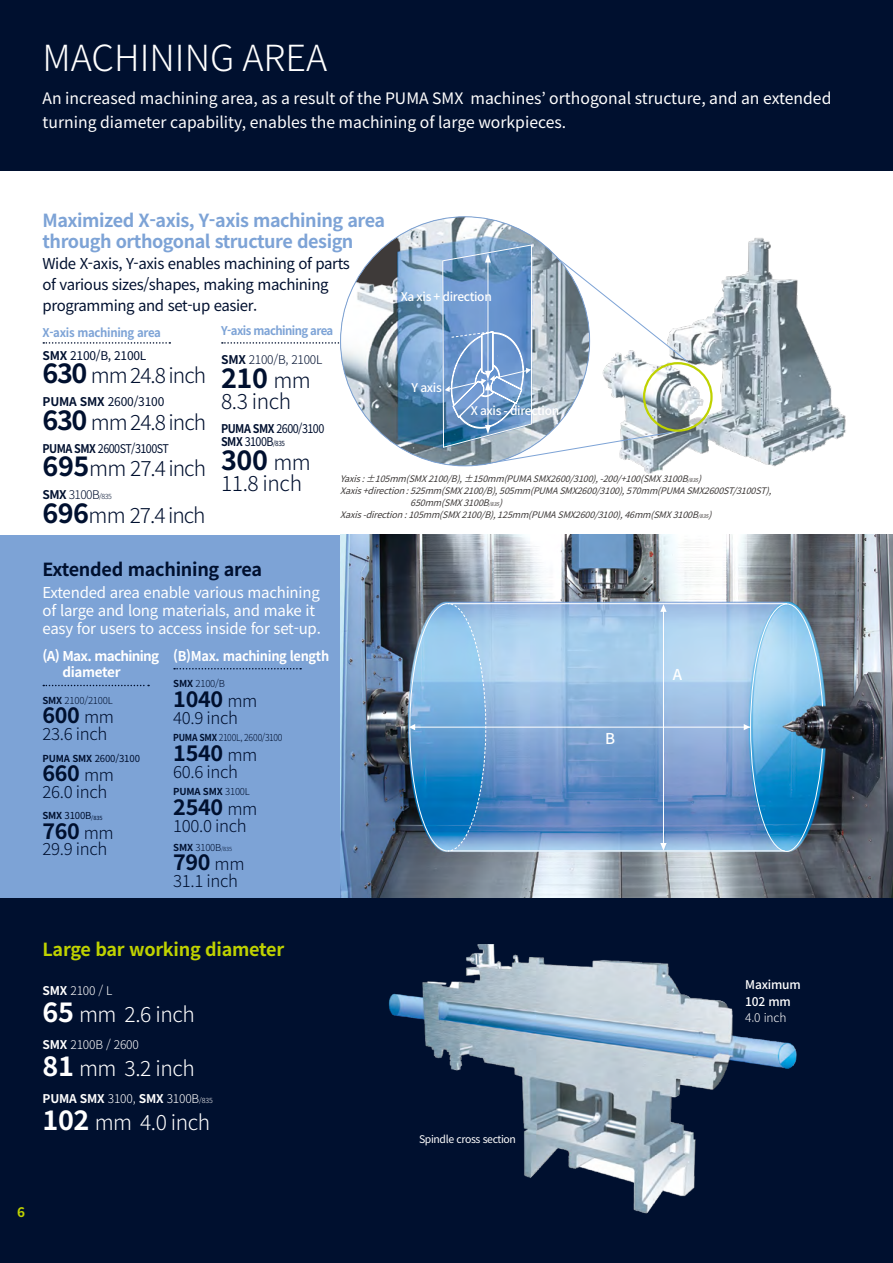
<style>
.page{position:relative;width:893px;height:1263px;background:#fff}
.page>*{position:absolute;margin:0;border:0;box-sizing:border-box;transform-origin:0 0}
.t1{font:300 36px "Noto Sans KR";color:#fff}
.t2{font:700 27px "Noto Sans KR";letter-spacing:-.015em;color:#00102f}
.t3{font:700 21.6px "Noto Sans KR";letter-spacing:-.015em;color:#00102f}
.t4{font:300 21px "Noto Sans KR";letter-spacing:-.05em;color:#00102f}
.t5{font:300 21px "Noto Sans KR";letter-spacing:-.02em;color:#fff}
.t6{font:700 18px/21px "Noto Sans KR";letter-spacing:-.025em;color:#7da3d6}
.t7{font:700 18px "Noto Sans KR";letter-spacing:-.015em;color:#bfd200}
.t8{font:700 18px "Noto Sans KR";letter-spacing:-.015em;color:#00102f}
.t9{font:300 16.8px "Noto Sans KR";letter-spacing:-.02em;color:#00102f}
.t10{font:15.75px/24px "Noto Sans KR";color:#fff}
.t11{font:15px/21px "Noto Sans KR";letter-spacing:-.025em;color:#00102f}
.t12{font:15px/18px "Noto Sans KR";letter-spacing:-.015em;color:#fff}
.t13{font:500 15px "Noto Sans KR";color:#fff}
.t14{font:700 13.5px/16.5px "Noto Sans KR";letter-spacing:-.05em;color:#fff}
.t15{font:700 13.5px "Noto Sans KR";letter-spacing:-.025em;color:#fff;scale:.95 1}
.t16{font:700 13.5px "Noto Sans KR";color:#bfd200}
.t17{font:12px/13.5px "Noto Sans KR";letter-spacing:-.05em;color:#00102f;scale:.9 1}
.t18{font:500 12px/16.5px "Noto Sans KR";letter-spacing:-.025em;color:#fff}
.t19{font:700 12px/23.2px "Noto Sans KR";letter-spacing:-.025em;color:#7da3d6;scale:.95 1}
.t20{font:300 12px "Noto Sans KR";letter-spacing:-.015em;color:#fff}
.t21{font:300 12px "Noto Sans KR";letter-spacing:-.02em;color:#00102f}
.t22{font:700 12px "Noto Sans KR";letter-spacing:-.015em;color:#fff}
.t23{font:700 12px "Noto Sans KR";letter-spacing:-.045em;color:#7da3d6;scale:.95 1}
.t24{font:12px "Noto Sans KR";letter-spacing:-.015em;color:#00102f}
.t25{font:10.5px "Noto Sans KR";letter-spacing:-.035em;color:#fff}
.t26{font:300 9.6px "Noto Sans KR";letter-spacing:-.02em;color:#00102f}
.t27{font:9.6px "Noto Sans KR";letter-spacing:-.015em;color:#00102f}
.t28{font:300 9.6px "Noto Sans KR";letter-spacing:-.02em;color:#00102f;scale:.9 1}
.t29{font:700 9.6px "Noto Sans KR";letter-spacing:-.02em;color:#00102f}
.t30{font:italic 9px "Noto Sans KR";color:#3e3a39}
.s1{color:#00102f}
.s2{font-weight:400;color:#00102f}
.s3{font-weight:700;font-size:27px}
.s4{font-weight:700}
.s5{font-size:7.05px}
.s6{font-weight:300;font-size:21px}
.s7{font-size:5.25px}
.s8{font-weight:300;font-size:16.8px}
.s9{font-size:5.55px}
.s10{font-weight:300}
.s11{font-weight:300;font-size:7.05px}
</style>
<div class="page">
<div style="left:0;top:535px;width:340px;height:365px;background:#7da3d6"></div>
<img style="left:340px;top:534px;width:553px;height:365px">
<div style="left:0;top:899px;width:893px;height:364px;background:#00102f"></div>
<div style="left:0;top:0;width:893px;height:170px;background:#00102f"></div>
<hr style="left:663px;top:611px;width:1px;height:238px;background:#fff">
<svg style="left:660px;top:604px;width:7px;height:8px"></svg>
<svg style="left:660px;top:843px;width:7px;height:7px"></svg>
<hr style="left:410px;top:727px;width:341px;height:1px;background:#fff">
<hr style="left:448px;top:603px;width:339px;height:1px;background:#fff">
<hr style="left:448px;top:850px;width:337px;height:1px;background:#fff">
<svg style="left:409px;top:603px;width:78px;height:249px;background:#609dca"></svg>
<svg style="left:744px;top:603px;width:79px;height:249px;background:#67a6cd"></svg>
<img style="left:389px;top:944px;width:408px;height:270px">
<svg style="left:43px;top:342px;width:127px;height:2px"></svg>
<svg style="left:222px;top:342px;width:118px;height:2px"></svg>
<img style="left:641px;top:238px;width:205px;height:236px">
<img style="left:341px;top:217px;width:249px;height:249px;border-radius:125px">
<svg style="left:442px;top:244px;width:247px;height:221px"></svg>
<svg style="left:43px;top:685px;width:106px;height:1px"></svg>
<svg style="left:174px;top:668px;width:127px;height:1px"></svg>
<h1 class="t1" style="left:43px;top:38px;width:286px">MACHINING AREA</h1>
<h3 class="t10" style="left:43px;top:86px;width:790px">An increased machining area, as a result of the PUMA SMX machines’ orthogonal structure, and an extended turning diameter capability, enables the machining of large workpieces.</h3>
<h3 class="t6" style="left:43px;top:210px;width:344px">Maximized X-axis, Y-axis machining area through orthogonal structure design</h3>
<h3 class="t11" style="left:43px;top:253px;width:309px">Wide X-axis, Y-axis enables machining of parts of various sizes/shapes, making machining programming and set-up easier.</h3>
<h3 class="t18" style="left:401px;top:289px;width:92px">Xa xis + direction</h3>
<h3 class="t19" style="left:43px;top:321px;width:126px">X-axis machining area<br><span class="s1">SMX</span> <span class="s2">2100/B, 2100L</span></h3>
<h3 class="t4" style="left:43px;top:364px;width:165px"><span class="s3">630</span> mm 24.8 inch</h3>
<h3 class="t24" style="left:43px;top:395px;width:123px"><span class="s4">PUMA SMX</span> 2600/3100</h3>
<h3 class="t4" style="left:43px;top:410px;width:165px"><span class="s3">630</span> mm 24.8 inch</h3>
<h3 class="t17" style="left:43px;top:442px;width:142px"><span class="s4">PUMA SMX</span> 2600ST/3100ST</h3>
<h3 class="t4" style="left:43px;top:457px;width:165px"><span class="s3">695</span>mm 27.4 inch</h3>
<h3 class="t21" style="left:43px;top:488px;width:71px"><span class="s4">SMX</span> 3100B<span class="s5">/835</span></h3>
<h3 class="t4" style="left:43px;top:503px;width:165px"><span class="s3">696</span>mm 27.4 inch</h3>
<h3 class="t23" style="left:221px;top:324px;width:120px">Y-axis machining area</h3>
<h3 class="t21" style="left:221px;top:352px;width:103px"><span class="s4">SMX</span> 2100/B, 2100L</h3>
<h2 class="t2" style="left:221px;top:363px;width:91px">210 <span class="s6">mm</span></h2>
<h3 class="t4" style="left:221px;top:389px;width:72px">8.3 inch</h3>
<h3 class="t17" style="left:221px;top:422px;width:116px"><span class="s4">PUMA SMX</span> 2600/3100<br><span class="s4">SMX</span> 3100B<span class="s5">/835</span></h3>
<h2 class="t2" style="left:221px;top:445px;width:91px">300 <span class="s6">mm</span></h2>
<h3 class="t4" style="left:221px;top:472px;width:82px">11.8 inch</h3>
<h3 class="t18" style="left:412px;top:380px;width:32px">Y axis</h3>
<h3 class="t18" style="left:471px;top:403px;width:90px">X axis - direction</h3>
<p class="t30" style="left:340px;top:473px;width:369px">Yaxis:±105mm(SMX2100/B),±150mm(PUMASMX2600/3100),-200/+100(SMX3100B<span class="s7">/835</span>)</p>
<p class="t30" style="left:340px;top:485px;width:439px">Xaxis+direction:525mm(SMX2100/B),505mm(PUMASMX2600/3100),570mm(PUMASMX2600ST/3100ST),</p>
<p class="t30" style="left:410px;top:497px;width:100px">650mm(SMX3100B<span class="s7">/835</span>)</p>
<p class="t30" style="left:340px;top:509px;width:380px">Xaxis-direction:105mm(SMX2100/B),125mm(PUMASMX2600/3100),46mm(SMX3100B<span class="s7">/835</span>)</p>
<h3 class="t8" style="left:43px;top:559px;width:221px">Extended machining area</h3>
<h3 class="t12" style="left:43px;top:584px;width:280px">Extended area enable various machining of large and long materials, and make it easy for users to access inside for set-up.</h3>
<h3 class="t14" style="left:62px;top:648px;width:98px;text-indent:-20px">(A) Max. machining diameter</h3>
<h3 class="t15" style="left:173px;top:648px;width:166px">(B)Max. machining length</h3>
<p class="t26" style="left:43px;top:695px;width:72px"><span class="s4">SMX</span> 2100/2100L</p>
<h3 class="t3" style="left:43px;top:703px;width:73px">600 <span class="s8">mm</span></h3>
<h3 class="t9" style="left:43px;top:724px;width:66px">23.6 inch</h3>
<p class="t27" style="left:43px;top:753px;width:99px"><span class="s4">PUMA SMX</span> 2600/3100</p>
<h3 class="t3" style="left:43px;top:761px;width:73px">660 <span class="s8">mm</span></h3>
<h3 class="t9" style="left:43px;top:782px;width:66px">26.0 inch</h3>
<p class="t27" style="left:43px;top:810px;width:61px"><span class="s4">SMX</span> 3100B<span class="s9">/835</span></p>
<h3 class="t3" style="left:43px;top:818px;width:73px">760 <span class="s8">mm</span></h3>
<h3 class="t9" style="left:43px;top:840px;width:66px">29.9 inch</h3>
<p class="t26" style="left:173px;top:678px;width:53px"><span class="s4">SMX</span> 2100/B</p>
<h3 class="t3" style="left:173px;top:687px;width:86px">1040 <span class="s8">mm</span></h3>
<h3 class="t9" style="left:173px;top:709px;width:66px">40.9 inch</h3>
<p class="t28" style="left:173px;top:732px;width:123px"><span class="s4">PUMA SMX</span> 2100L, 2600/3100</p>
<h3 class="t3" style="left:173px;top:741px;width:86px">1540 <span class="s8">mm</span></h3>
<h3 class="t9" style="left:173px;top:762px;width:66px">60.6 inch</h3>
<p class="t29" style="left:173px;top:786px;width:78px">PUMA SMX <span class="s10">3100L</span></p>
<h3 class="t3" style="left:173px;top:795px;width:86px">2540 <span class="s8">mm</span></h3>
<h3 class="t9" style="left:173px;top:816px;width:75px">100.0 inch</h3>
<p class="t26" style="left:173px;top:842px;width:60px"><span class="s4">SMX</span> 3100B<span class="s9">/835</span></p>
<h3 class="t3" style="left:173px;top:850px;width:73px">790 <span class="s8">mm</span></h3>
<h3 class="t9" style="left:173px;top:871px;width:66px">31.1 inch</h3>
<h3 class="t7" style="left:43px;top:939px;width:243px">Large bar working diameter</h3>
<h3 class="t20" style="left:43px;top:984px;width:72px"><span class="s4">SMX</span> 2100 / L</h3>
<h3 class="t5" style="left:43px;top:1003px;width:154px"><span class="s3">65</span> mm 2.6 inch</h3>
<h3 class="t20" style="left:43px;top:1038px;width:98px"><span class="s4">SMX</span> 2100B / 2600</h3>
<h3 class="t5" style="left:43px;top:1057px;width:154px"><span class="s3">81</span> mm 3.2 inch</h3>
<h3 class="t22" style="left:43px;top:1092px;width:172px">PUMA SMX <span class="s10">3100,</span> SMX <span class="s10">3100B</span><span class="s11">/835</span></h3>
<h3 class="t5" style="left:43px;top:1111px;width:169px"><span class="s3">102</span> mm 4.0 inch</h3>
<p class="t25" style="left:419px;top:1133px;width:99px">Spindle cross section</p>
<h3 class="t13" style="left:605px;top:730px;width:12px">B</h3>
<h3 class="t13" style="left:673px;top:666px;width:11px">A</h3>
<h3 class="t18" style="left:745px;top:977px;width:57px">Maximum<br>102 mm</h3>
<h3 class="t20" style="left:745px;top:1011px;width:43px">4.0 inch</h3>
<h3 class="t16" style="left:17px;top:1205px;width:9px">6</h3>
</div>
